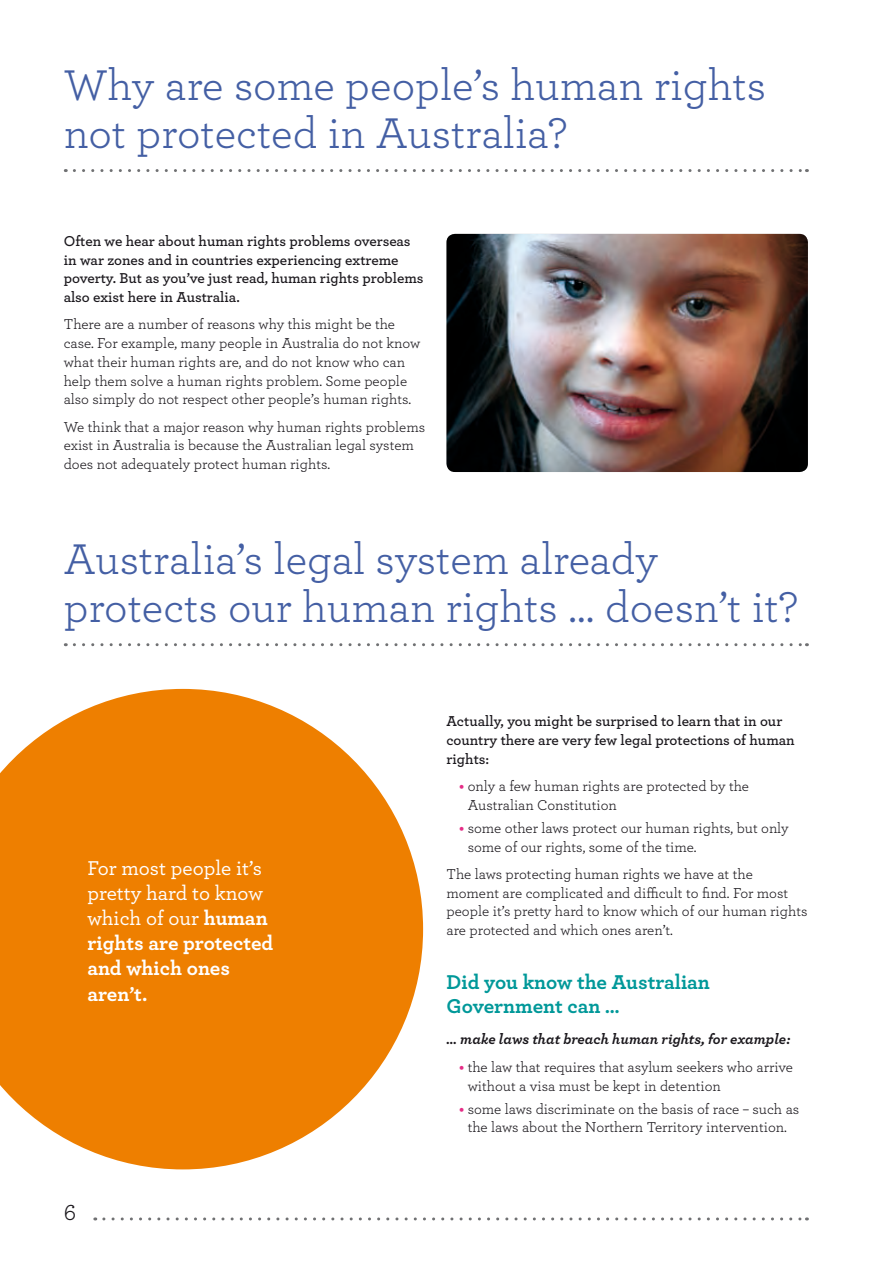
<style>
.page{position:relative;width:893px;height:1263px;background:#fff}
.page>*{position:absolute;margin:0;border:0;box-sizing:border-box;transform-origin:0 0}
.t1{font:45px/48px "Archer";color:#445fa4}
.t2{font:24px "Archer";color:#1a171c}
.t3{font:500 21px/25.2px "Archer";color:#fff}
.t4{font:700 21px/24px "Archer";color:#009899}
.t5{font:15px/18.8px "Archer";color:#1a171c}
.t6{font:600 15px/18.8px "Archer";color:#1a171c}
.t7{font:italic 700 15px "Archer";color:#1a171c}
.s1{font-weight:700}
.s2{font-weight:700;color:#e52e87}
</style>
<div class="page">
<svg style="left:74px;top:643px;width:733px;height:3px"></svg>
<svg style="left:0;top:689px;width:423px;height:480px;fill:#ee7f00"></svg>
<svg style="left:74px;top:169px;width:733px;height:3px"></svg>
<img style="left:446px;top:234px;width:362px;height:238px">
<svg style="left:104px;top:1217px;width:703px;height:3px"></svg>
<h1 class="t1" style="left:64px;top:59px;width:704px">Why are some people’s human rights not protected in Australia?</h1>
<p class="t6" style="left:64px;top:231px;width:361px">Often we hear about human rights problems overseas in war zones and in countries experiencing extreme poverty. But as you’ve just read, human rights problems also exist here in Australia.</p>
<p class="t5" style="left:64px;top:314px;width:358px">There are a number of reasons why this might be the case. For example, many people in Australia do not know what their human rights are, and do not know who can help them solve a human rights problem. Some people also simply do not respect other people’s human rights.</p>
<p class="t5" style="left:64px;top:417px;width:363px">We think that a major reason why human rights problems exist in Australia is because the Australian legal system does not adequately protect human rights.</p>
<h1 class="t1" style="left:64px;top:533px;width:736px">Australia’s legal system already protects our human rights … doesn’t it?</h1>
<h3 class="t3" style="left:87px;top:854px;width:187px">For most people it’s pretty hard to know which of our <span class="s1">human rights are protected and which ones aren’t.</span></h3>
<h2 class="t2" style="left:64px;top:1196px;width:14px">6</h2>
<p class="t6" style="left:446px;top:711px;width:350px">Actually, you might be surprised to learn that in our country there are very few legal protections of human rights:</p>
<p class="t5" style="left:468px;top:776px;width:283px;text-indent:-9px"><span class="s2">•</span> only a few human rights are protected by the<br>Australian Constitution</p>
<p class="t5" style="left:468px;top:818px;width:323px;text-indent:-9px"><span class="s2">•</span> some other laws protect our human rights, but only some of our rights, some of the time.</p>
<p class="t5" style="left:446px;top:864px;width:363px">The laws protecting human rights we have at the moment are complicated and difficult to find. For most people it’s pretty hard to know which of our human rights are protected and which ones aren’t.</p>
<h3 class="t4" style="left:446px;top:969px;width:265px">Did you know the Australian<br>Government can …</h3>
<p class="t7" style="left:446px;top:1028px;width:346px">… make laws that breach human rights, for example:</p>
<p class="t5" style="left:468px;top:1057px;width:327px;text-indent:-9px"><span class="s2">•</span> the law that requires that asylum seekers who arrive without a visa must be kept in detention</p>
<p class="t5" style="left:459px;top:1098px;width:341px;text-align:center"><span class="s2">•</span> some laws discriminate on the basis of race – such as the laws about the Northern Territory intervention.</p>
</div>
